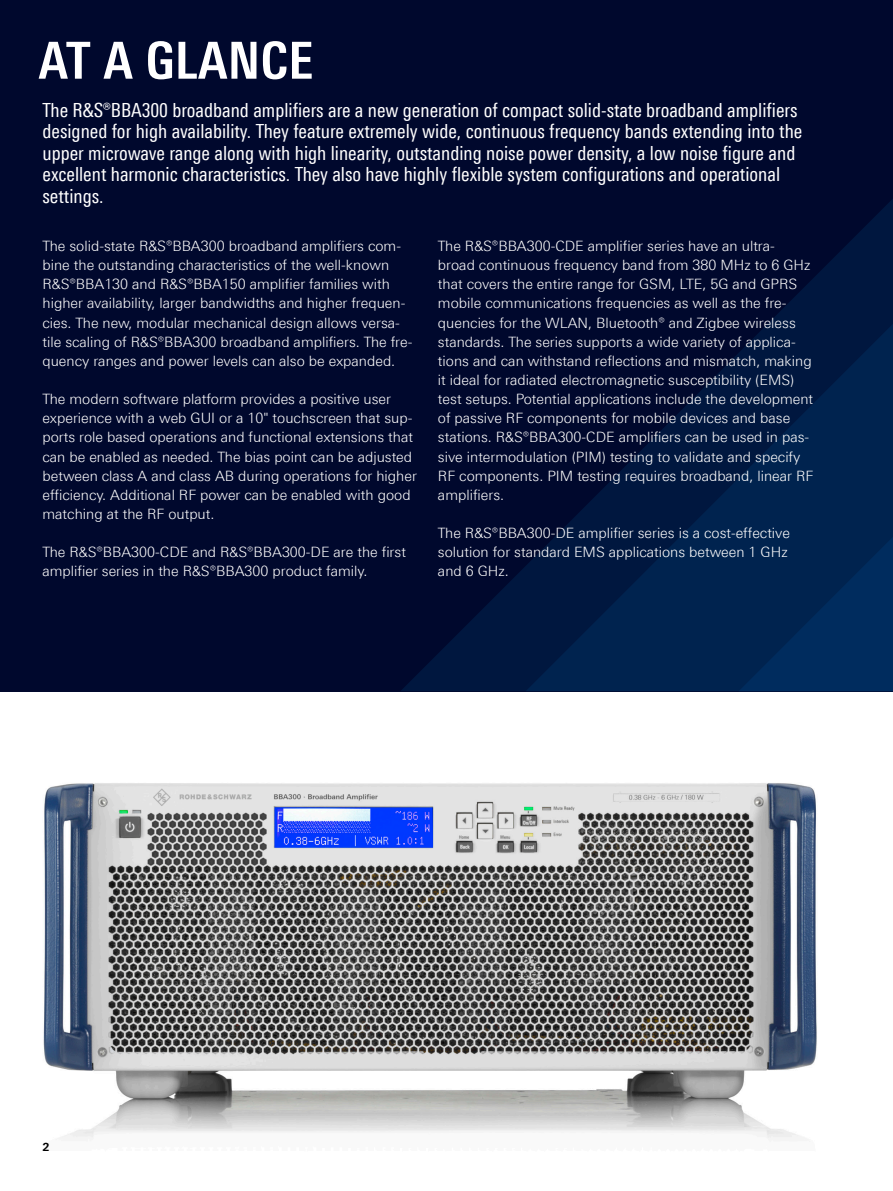
<style>
.page{position:relative;width:893px;height:1191px;background:#fff}
.page>*{position:absolute;margin:0;border:0;box-sizing:border-box;transform-origin:0 0}
.Seiten_Headline_34Pt_blau{font:700 51px "Linotype Univers 620 Cn";letter-spacing:.01em;color:#fff}
.Teaser{font:19.5px/21.5px "Linotype Univers 420 Cn";color:#fff}
.Haupttext{font:300 14.25px/19.2px "Linotype Univers 330";color:#fff}
.t1{font:700 11.25px "Linotype Univers 630";color:#000}
</style>
<div class="page">
<div style="left:0;top:0;width:893px;height:691px;background:#00082d"></div>
<svg style="left:401px;top:199px;width:492px;height:492px"></svg>
<svg style="left:526px;top:324px;width:367px;height:367px"></svg>
<svg style="left:656px;top:520px;width:237px;height:171px;background:#002553"></svg>
<img style="left:43px;top:783px;width:774px;height:359px">
<p class="Seiten_Headline_34Pt_blau" style="left:39px;top:30px;width:276px">AT A GLANCE</p>
<p class="Teaser" style="left:43px;top:99px;width:761px">The R&amp;S®BBA300 broadband amplifiers are a new generation of compact solid-state broadband amplifiers designed for high availability. They feature extremely wide, continuous frequency bands extending into the upper microwave range along with high linearity, outstanding noise power density, a low noise figure and excellent harmonic characteristics. They also have highly flexible system configurations and operational settings.</p>
<p class="Haupttext" style="left:438px;top:236px;width:377px">The R&amp;S®BBA300-CDE amplifier series have an ultra&shy;broad continuous frequency band from 380 MHz to 6 GHz that covers the entire range for GSM, LTE, 5G and GPRS mobile communications frequencies as well as the fre&shy;quencies for the WLAN, Bluetooth® and Zigbee wireless standards. The series supports a wide variety of applica&shy;tions and can withstand reflections and mismatch, making it ideal for radiated electromagnetic susceptibility (EMS) test setups. Potential applications include the development of passive RF components for mobile devices and base stations. R&amp;S®BBA300-CDE amplifiers can be used in pas&shy;sive intermodulation (PIM) testing to validate and specify RF components. PIM testing requires broadband, linear RF amplifiers.</p>
<p class="Haupttext" style="left:438px;top:523px;width:353px">The R&amp;S®BBA300-DE amplifier series is a cost-effective solution for standard EMS applications between 1 GHz and 6 GHz.</p>
<p class="Haupttext" style="left:43px;top:236px;width:371px">The solid-state R&amp;S®BBA300 broadband amplifiers com&shy;bine the outstanding characteristics of the well-known R&amp;S®BBA130 and R&amp;S®BBA150 amplifier families with higher availability, larger bandwidths and higher frequen&shy;cies. The new, modular mechanical design allows versa&shy;tile scaling of R&amp;S®BBA300 broadband amplifiers. The fre&shy;quency ranges and power levels can also be expanded.</p>
<p class="Haupttext" style="left:43px;top:389px;width:376px">The modern software platform provides a positive user experience with a web GUI or a 10" touchscreen that sup&shy;ports role based operations and functional extensions that can be enabled as needed. The bias point can be adjusted between class A and class AB during operations for higher efficiency. Additional RF power can be enabled with good matching at the RF output.</p>
<p class="Haupttext" style="left:43px;top:542px;width:365px">The R&amp;S®BBA300-CDE and R&amp;S®BBA300-DE are the first amplifier series in the R&amp;S®BBA300 product family.</p>
<p class="t1" style="left:43px;top:1139px;width:9px">2</p>
</div>
